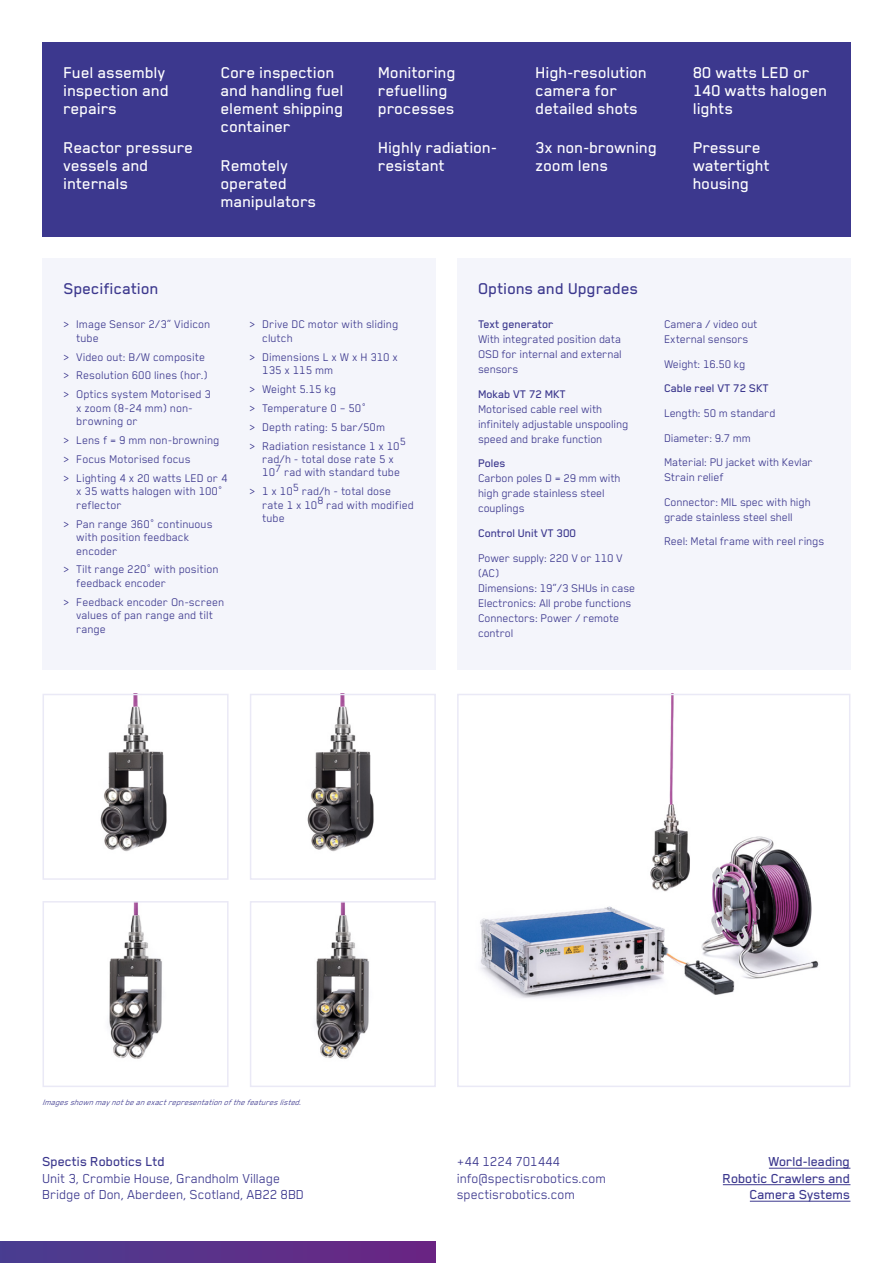
<style>
.page{position:relative;width:893px;height:1263px;background:#fff}
.page>*{position:absolute;margin:0;border:0;box-sizing:border-box;transform-origin:0 0}
.t1{font:500 18px/18px "Blender Pro";color:#fff}
.t2{font:500 18px "Blender Pro";color:#3c388e}
.t3{font:15px/16.5px "Blender Pro";letter-spacing:-.01em;color:#3c388e}
.t4{font:500 15px/16.5px "Blender Pro";letter-spacing:-.01em;color:#3c388e;text-align:right}
.t5{font:12.75px/13.5px "Blender Pro";color:#3c388e}
.t6{font:500 12.75px "Blender Pro";letter-spacing:-.01em;color:#3c388e}
.t7{font:italic 9px "Blender Pro";color:#3c388e}
</style>
<div class="page">
<hr style="left:769px;top:1168px;width:81px;height:1px;background:#3c388e">
<hr style="left:723px;top:1184px;width:127px;height:1px;background:#3c388e">
<hr style="left:750px;top:1201px;width:100px;height:1px;background:#3c388e">
<div style="left:0;top:1242px;width:436px;height:21px;background:linear-gradient(to right,#493e90,#6b2483)"></div>
<div style="left:457px;top:259px;width:393px;height:411px;background:#f4f5fb"></div>
<div style="left:43px;top:259px;width:393px;height:411px;background:#f4f5fb"></div>
<div style="left:43px;top:43px;width:808px;height:194px;background:#3c388e"></div>
<img style="left:109px;top:904px;width:53px;height:155px">
<div style="left:43px;top:901px;width:186px;height:186px;border:2px solid #eae9f6"></div>
<img style="left:100px;top:697px;width:67px;height:155px">
<div style="left:43px;top:694px;width:186px;height:186px;border:2px solid #eae9f6"></div>
<img style="left:316px;top:904px;width:53px;height:155px">
<div style="left:250px;top:901px;width:186px;height:186px;border:2px solid #eae9f6"></div>
<img style="left:307px;top:697px;width:67px;height:155px">
<div style="left:250px;top:694px;width:186px;height:186px;border:2px solid #eae9f6"></div>
<img style="left:480px;top:697px;width:339px;height:301px">
<div style="left:457px;top:694px;width:393px;height:393px;border:2px solid #eae9f6"></div>
<h1 class="t1" style="left:64px;top:63px;width:107px">Fuel assembly inspection and repairs</h1>
<h1 class="t1" style="left:64px;top:139px;width:131px">Reactor pressure vessels and internals</h1>
<h1 class="t1" style="left:221px;top:63px;width:125px">Core inspection and handling fuel element shipping container</h1>
<h1 class="t1" style="left:221px;top:157px;width:97px">Remotely operated manipulators</h1>
<h1 class="t1" style="left:379px;top:63px;width:79px">Monitoring refuelling processes</h1>
<h1 class="t1" style="left:379px;top:139px;width:120px">Highly radiation&shy;resistant</h1>
<h1 class="t1" style="left:536px;top:63px;width:113px">High-resolution camera for detailed shots</h1>
<h1 class="t1" style="left:536px;top:139px;width:123px">3x non-browning zoom lens</h1>
<h1 class="t1" style="left:693px;top:63px;width:136px">80 watts LED or<br>140 watts halogen lights</h1>
<h1 class="t1" style="left:693px;top:139px;width:78px">Pressure watertight housing</h1>
<h1 class="t2" style="left:64px;top:279px;width:97px">Specification</h1>
<h1 class="t2" style="left:478px;top:279px;width:162px">Options and Upgrades</h1>
<p class="t5" style="left:77px;top:317px;width:136px;text-indent:-13px">≥ Image Sensor 2/3“ Vidicon tube</p>
<p class="t5" style="left:64px;top:347px;width:149px;line-height:18.8px">≥ Video out: B/W composite ≥ Resolution 600 lines (hor.) ≥ Optics system Motorised 3</p>
<p class="t5" style="left:77px;top:401px;width:118px">x zoom (8-24 mm) non&shy;browning or</p>
<p class="t5" style="left:64px;top:430px;width:165px;line-height:18.8px">≥ Lens f = 9 mm non-browning ≥ Focus Motorised focus<br>≥ Lighting 4 x 20 watts LED or 4</p>
<p class="t5" style="left:77px;top:484px;width:148px">x 35 watts halogen with 100° reflector</p>
<p class="t5" style="left:77px;top:516px;width:138px;text-indent:-13px">≥ Pan range 360° continuous with position feedback encoder</p>
<p class="t5" style="left:77px;top:562px;width:144px;text-indent:-13px">≥ Tilt range 220° with position feedback encoder</p>
<p class="t5" style="left:77px;top:595px;width:149px;text-indent:-13px">≥ Feedback encoder On-screen values of pan range and tilt range</p>
<p class="t5" style="left:263px;top:317px;width:138px;text-indent:-13px">≥ Drive DC motor with sliding clutch</p>
<p class="t5" style="left:263px;top:350px;width:137px;text-indent:-13px">≥ Dimensions L x W x H 310 x<br>135 x 115 mm</p>
<p class="t5" style="left:250px;top:379px;width:158px;line-height:18.8px">≥ Weight 5.15 kg<br>≥ Temperature 0 – 50°<br>≥ Depth rating: 5 bar/50m<br>≥ Radiation resistance 1 x 10<sup>5</sup></p>
<p class="t5" style="left:263px;top:452px;width:139px">rad/h - total dose rate 5 x<br>10<sup>7</sup> rad with standard tube</p>
<p class="t5" style="left:263px;top:484px;width:153px;text-indent:-13px">≥ 1 x 10<sup>5</sup> rad/h - total dose rate 1 x 10<sup>8</sup> rad with modified tube</p>
<p class="t6" style="left:478px;top:318px;width:77px">Text generator</p>
<p class="t5" style="left:478px;top:331px;width:145px;line-height:15px;text-align:justify">With integrated position data OSD for internal and external sensors</p>
<p class="t6" style="left:478px;top:387px;width:89px">Mokab VT 72 MKT</p>
<p class="t5" style="left:478px;top:401px;width:152px;line-height:15px">Motorised cable reel with infinitely adjustable unspooling speed and brake function</p>
<p class="t6" style="left:478px;top:457px;width:29px">Poles</p>
<p class="t5" style="left:478px;top:471px;width:144px;line-height:15px">Carbon poles D = 29 mm with high grade stainless steel couplings</p>
<p class="t6" style="left:478px;top:526px;width:99px">Control Unit VT 300</p>
<p class="t5" style="left:478px;top:550px;width:159px;line-height:15px">Power supply: 220 V or 110 V (AC)<br>Dimensions: 19“/3 SHUs in case<br>Electronics: All probe functions<br>Connectors: Power / remote control</p>
<p class="t5" style="left:664px;top:316px;width:95px;line-height:15px">Camera / video out<br>External sensors</p>
<p class="t5" style="left:664px;top:357px;width:83px">Weight: 16.50 kg</p>
<p class="t6" style="left:664px;top:382px;width:106px">Cable reel VT 72 SKT</p>
<p class="t5" style="left:664px;top:400px;width:150px;line-height:24.6px">Length: 50 m standard<br>Diameter: 9.7 mm<br>Material: PU jacket with Kevlar</p>
<p class="t5" style="left:664px;top:464px;width:148px;line-height:24.6px">Strain relief<br>Connector: MIL spec with high</p>
<p class="t5" style="left:664px;top:504px;width:162px;line-height:24.6px">grade stainless steel shell<br>Reel: Metal frame with reel rings</p>
<p class="t7" style="left:43px;top:1097px;width:264px">Imagesshownmay notbeanexactrepresentationofthefeatureslisted.</p>
<p class="t4" style="left:43px;top:1153px;width:124px">Spectis Robotics Ltd</p>
<p class="t3" style="left:43px;top:1169px;width:263px">Unit 3, Crombie House, Grandholm Village<br>Bridge of Don, Aberdeen, Scotland, AB22 8BD</p>
<p class="t3" style="left:457px;top:1153px;width:151px">+44 1224 701444 info@spectisrobotics.com spectisrobotics.com</p>
<p class="t4" style="left:723px;top:1153px;width:129px">World-leading<br>Robotic Crawlers and<br>Camera Systems</p>
</div>
